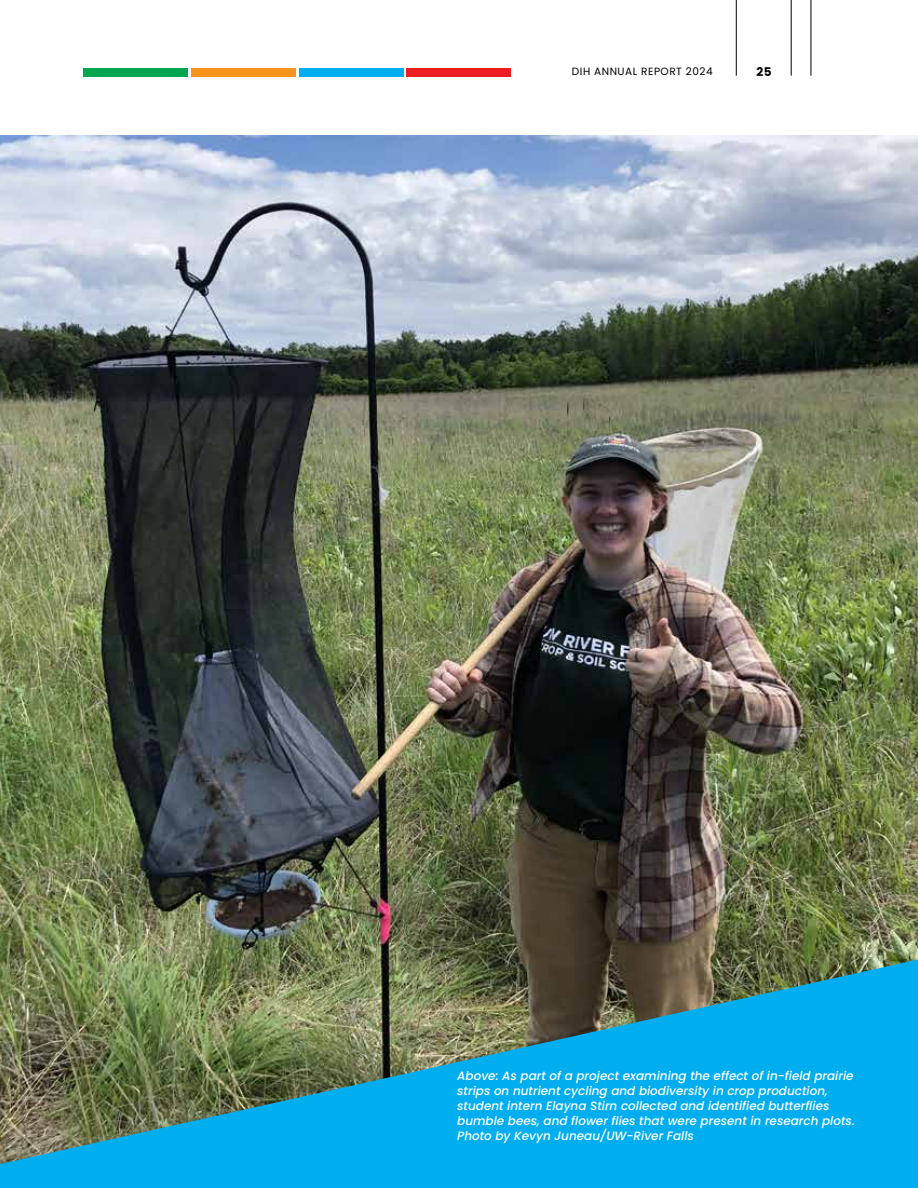
<style>
.page{position:relative;width:918px;height:1188px;background:#fff}
.page>*{position:absolute;margin:0;border:0;box-sizing:border-box;transform-origin:0 0}
.t1{font:italic 500 12px/15px "Poppins";color:#fff}
.t2{font:700 12px "Poppins";color:#000}
.t3{font:10.5px "Poppins";letter-spacing:.05em;color:#000}
</style>
<div class="page">
<hr style="left:791px;top:0;width:1px;height:76px;background:#000">
<hr style="left:811px;top:0;width:1px;height:76px;background:#000">
<hr style="left:736px;top:0;width:1px;height:76px;background:#000">
<div style="left:84px;top:68px;width:104px;height:9px;background:#00a651"></div>
<div style="left:191px;top:68px;width:105px;height:9px;background:#f7941e"></div>
<div style="left:299px;top:68px;width:105px;height:9px;background:#00aeef"></div>
<div style="left:406px;top:68px;width:105px;height:9px;background:#ed1d24"></div>
<img style="left:0;top:136px;width:918px;height:823px">
<svg style="left:0;top:959px;width:918px;height:229px;background:#3294a6"></svg>
<p class="t3" style="left:572px;top:65px;width:142px">DIH ANNUAL REPORT 2024</p>
<p class="t2" style="left:756px;top:65px;width:17px">25</p>
<p class="t1" style="left:457px;top:1068px;width:399px">Above: As part of a project examining the effect of in-field prairie strips on nutrient cycling and biodiversity in crop production, student intern Elayna Stirn collected and identified butterflies bumble bees, and flower flies that were present in research plots.<br>Photo by Kevyn Juneau/UW-River Falls</p>
</div>
